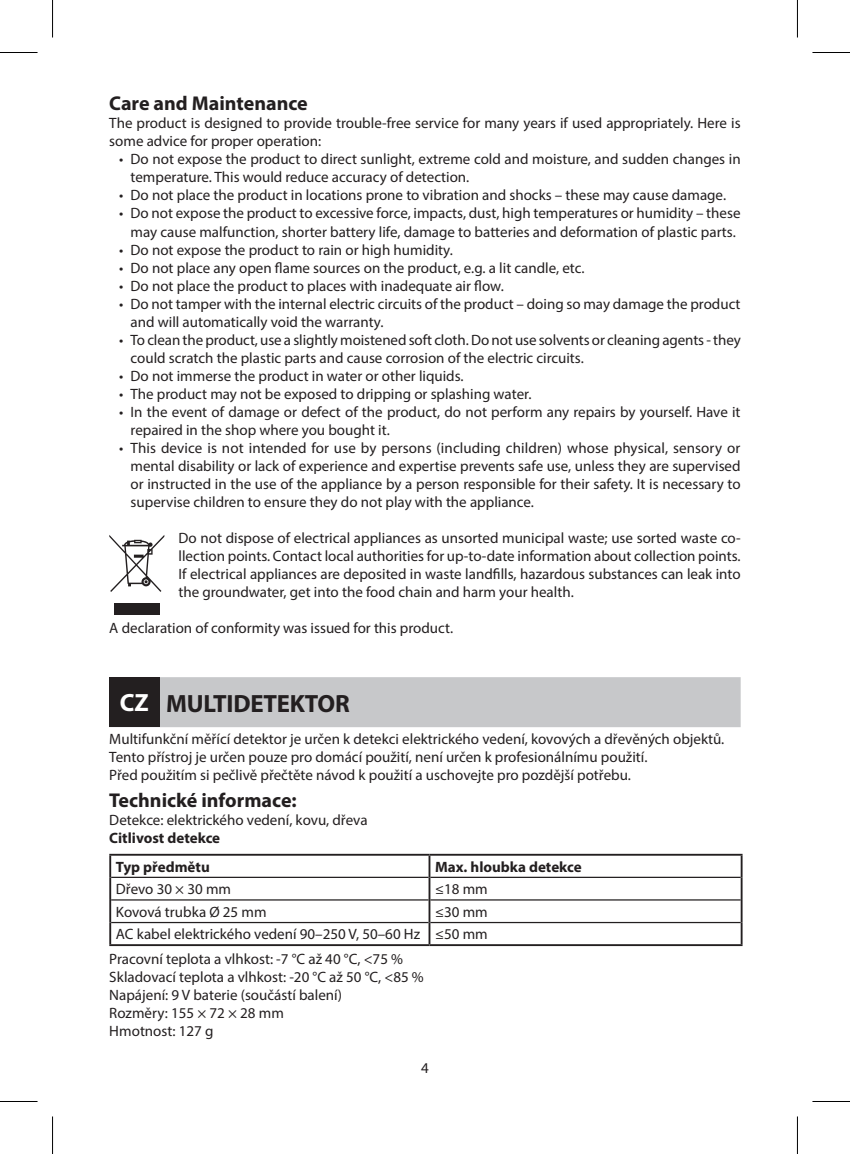
<style>
.page{position:relative;width:850px;height:1154px;background:#fff}
.page>*{position:absolute;margin:0;border:0;box-sizing:border-box;transform-origin:0 0}
.t1{font:700 25px "Myriad Pro";letter-spacing:-.01em;color:#231f20}
.t2{font:700 20px "Myriad Pro";color:#231f20}
.t3{font:15px/18px "Myriad Pro";color:#231f20}
.t4{font:700 15px/28.2px "Myriad Pro";color:#231f20;text-align:center}
.s1{color:#fff}
</style>
<div class="page">
<div style="left:109px;top:677px;width:631px;height:50px;background:#c7c8ca"></div>
<svg style="left:109px;top:535px;width:55px;height:57px"></svg>
<div style="left:114px;top:603px;width:45px;height:11px;background:#231f20"></div>
<div style="left:109px;top:677px;width:50px;height:50px;background:#231f20"></div>
<hr style="left:111px;top:877px;width:317px;height:1px;background:#231f20">
<hr style="left:430px;top:877px;width:310px;height:1px;background:#231f20">
<hr style="left:111px;top:899px;width:317px;height:1px;background:#231f20">
<hr style="left:430px;top:899px;width:310px;height:1px;background:#231f20">
<hr style="left:111px;top:922px;width:317px;height:1px;background:#231f20">
<hr style="left:430px;top:922px;width:310px;height:1px;background:#231f20">
<hr style="left:109px;top:854px;width:320px;height:2px;background:#231f20">
<hr style="left:109px;top:856px;width:2px;height:21px;background:#231f20">
<hr style="left:429px;top:854px;width:313px;height:2px;background:#231f20">
<hr style="left:428px;top:856px;width:2px;height:21px;background:#231f20">
<hr style="left:740px;top:856px;width:2px;height:21px;background:#231f20">
<hr style="left:109px;top:877px;width:2px;height:23px;background:#231f20">
<hr style="left:428px;top:877px;width:2px;height:23px;background:#231f20">
<hr style="left:740px;top:877px;width:2px;height:23px;background:#231f20">
<hr style="left:109px;top:900px;width:2px;height:22px;background:#231f20">
<hr style="left:428px;top:900px;width:2px;height:22px;background:#231f20">
<hr style="left:740px;top:900px;width:2px;height:22px;background:#231f20">
<hr style="left:109px;top:922px;width:2px;height:22px;background:#231f20">
<hr style="left:428px;top:922px;width:2px;height:22px;background:#231f20">
<hr style="left:740px;top:922px;width:2px;height:22px;background:#231f20">
<hr style="left:109px;top:944px;width:320px;height:2px;background:#231f20">
<hr style="left:429px;top:944px;width:313px;height:2px;background:#231f20">
<hr style="left:0;top:52px;width:38px;height:1px;background:#000">
<hr style="left:812px;top:52px;width:37px;height:1px;background:#000">
<hr style="left:0;top:1101px;width:38px;height:1px;background:#000">
<hr style="left:812px;top:1101px;width:37px;height:1px;background:#000">
<hr style="left:52px;top:0;width:1px;height:38px;background:#000">
<hr style="left:52px;top:1116px;width:1px;height:38px;background:#000">
<hr style="left:796px;top:0;width:1px;height:38px;background:#000">
<hr style="left:796px;top:1116px;width:1px;height:38px;background:#000">
<h2 class="t2" style="left:109px;top:91px;width:200px">Care and Maintenance</h2>
<p class="t3" style="left:109px;top:114px;width:632px">The product is designed to provide trouble-free service for many years if used appropriately. Here is some advice for proper operation:</p>
<p class="t3" style="left:130px;top:150px;width:611px;text-indent:-11px">• Do not expose the product to direct sunlight, extreme cold and moisture, and sudden changes in temperature. This would reduce accuracy of detection.</p>
<p class="t3" style="left:119px;top:186px;width:608px">• Do not place the product in locations prone to vibration and shocks – these may cause damage.</p>
<p class="t3" style="left:119px;top:204px;width:622px;text-align:center">• Do not expose the product to excessive force, impacts, dust, high temperatures or humidity – these may cause malfunction, shorter battery life, damage to batteries and deformation of plastic parts.</p>
<p class="t3" style="left:119px;top:240px;width:335px">• Do not expose the product to rain or high humidity.</p>
<p class="t3" style="left:119px;top:258px;width:466px">• Do not place any open flame sources on the product, e.g. a lit candle, etc.</p>
<p class="t3" style="left:119px;top:276px;width:386px">• Do not place the product to places with inadequate air flow.</p>
<p class="t3" style="left:130px;top:294px;width:611px;text-indent:-11px">• Do not tamper with the internal electric circuits of the product – doing so may damage the product and will automatically void the warranty.</p>
<p class="t3" style="left:130px;top:330px;width:611px;text-indent:-11px">• To clean the product, use a slightly moistened soft cloth. Do not use solvents or cleaning agents - they could scratch the plastic parts and cause corrosion of the electric circuits.</p>
<p class="t3" style="left:119px;top:366px;width:346px">• Do not immerse the product in water or other liquids.</p>
<p class="t3" style="left:119px;top:384px;width:413px">• The product may not be exposed to dripping or splashing water.</p>
<p class="t3" style="left:130px;top:402px;width:611px;text-indent:-11px">• In the event of damage or defect of the product, do not perform any repairs by yourself. Have it repaired in the shop where you bought it.</p>
<p class="t3" style="left:130px;top:438px;width:611px;text-align:justify;text-indent:-11px">• This device is not intended for use by persons (including children) whose physical, sensory or mental disability or lack of experience and expertise prevents safe use, unless they are supervised or instructed in the use of the appliance by a person responsible for their safety. It is necessary to supervise children to ensure they do not play with the appliance.</p>
<p class="t3" style="left:178px;top:528px;width:563px;text-align:justify">Do not dispose of electrical appliances as unsorted municipal waste; use sorted waste co&shy;llection points. Contact local authorities for up-to-date information about collection points.<br>If electrical appliances are deposited in waste landfills, hazardous substances can leak into the groundwater, get into the food chain and harm your health.</p>
<p class="t3" style="left:109px;top:618px;width:345px">A declaration of conformity was issued for this product.</p>
<h1 class="t1" style="left:120px;top:687px;width:231px"><span class="s1">CZ</span> MULTIDETEKTOR</h1>
<p class="t3" style="left:109px;top:729px;width:616px">Multifunkční měřící detektor je určen k detekci elektrického vedení, kovových a dřevěných objektů.<br>Tento přístroj je určen pouze pro domácí použití, není určen k profesionálnímu použití.<br>Před použitím si pečlivě přečtěte návod k použití a uschovejte pro pozdější potřebu.</p>
<h2 class="t2" style="left:109px;top:787px;width:189px">Technické informace:</h2>
<p class="t3" style="left:109px;top:811px;width:260px">Detekce: elektrického vedení, kovu, dřeva</p>
<p class="t4" style="left:109px;top:824px;width:112px">Citlivost detekce<br>Typ předmětu</p>
<p class="t4" style="left:435px;top:852px;width:148px">Max. hloubka detekce</p>
<p class="t3" style="left:116px;top:880px;width:117px">Dřevo 30 × 30 mm</p>
<p class="t3" style="left:435px;top:880px;width:54px">≤18 mm</p>
<p class="t3" style="left:116px;top:902px;width:152px">Kovová trubka Ø 25 mm</p>
<p class="t3" style="left:116px;top:900px;width:373px;line-height:22.5px;text-align:right">≤30 mm<br>AC kabel elektrického vedení 90–250 V, 50–60 Hz ≤50 mm</p>
<p class="t3" style="left:109px;top:950px;width:316px">Pracovní teplota a vlhkost: -7 °C až 40 °C, &lt;75 % Skladovací teplota a vlhkost: -20 °C až 50 °C, &lt;85 % Napájení: 9 V baterie (součástí balení)<br>Rozměry: 155 × 72 × 28 mm<br>Hmotnost: 127 g</p>
<p class="t3" style="left:421px;top:1059px;width:9px">4</p>
</div>
